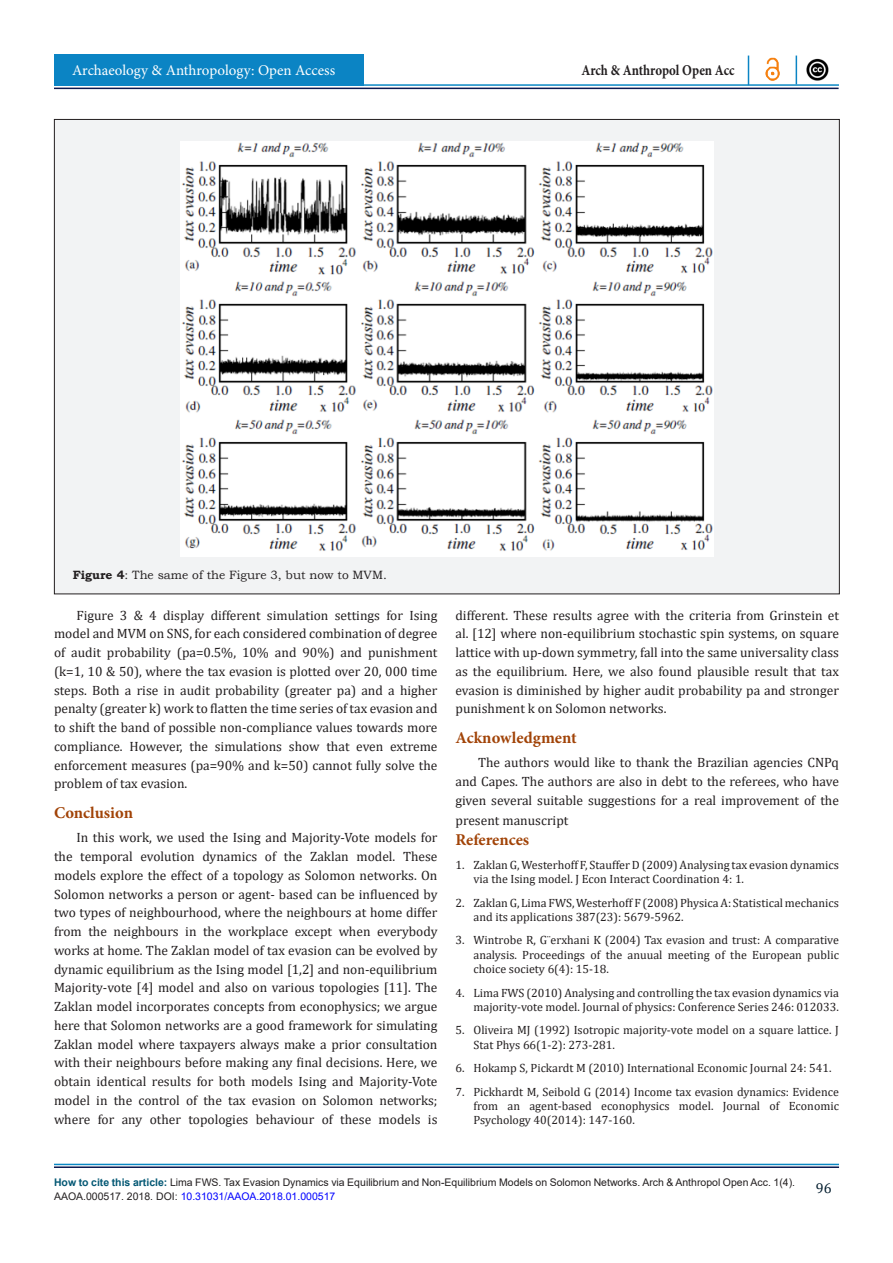
<style>
.page{position:relative;width:893px;height:1263px;background:#fff}
.page>*{position:absolute;margin:0;border:0;box-sizing:border-box;transform-origin:0 0}
.t1{font:700 16.5px "Minion Pro";color:#a14307}
.t2{font:15px "Minion Pro";color:#fff}
.t3{font:700 15px "Minion Pro";letter-spacing:-.005em;color:#231f20;scale:.86 1}
.t4{font:14.25px "Cambria";color:#021c2d}
.t5{font:13.5px/18.8px "Cambria";color:#231f20;text-align:justify}
.t6{font:12px/14.4px "Cambria";color:#231f20}
.t7{font:12px "Bookman Old Style";color:#231f20}
.t8{font:10.5px/13.5px "Arial";color:#231f20}
.s1{font-weight:700}
.s2{font-weight:700;color:#045874}
.s3{color:#00f}
</style>
<div class="page">
<hr style="left:54px;top:1164px;width:785px;height:1px;background:#0b88c4">
<hr style="left:54px;top:1166px;width:785px;height:2px;background:#0b184f">
<hr style="left:54px;top:88px;width:785px;height:1px;background:#0b184f">
<hr style="left:206px;top:84px;width:633px;height:2px;background:#0b88c4">
<div style="left:54px;top:54px;width:310px;height:32px;background:#0b84c4"></div>
<svg style="left:748px;top:56px;width:1px;height:28px"></svg>
<svg style="left:796px;top:56px;width:1px;height:28px"></svg>
<img style="left:765px;top:58px;width:15px;height:23px">
<img style="left:806px;top:58px;width:22px;height:23px">
<div style="left:54px;top:119px;width:785px;height:475px;background:#f2f3f4"></div>
<img style="left:180px;top:142px;width:533px;height:415px">
<p class="t2" style="left:72px;top:60px;width:265px">Archaeology &amp; Anthropology: Open Access</p>
<p class="t3" style="left:581px;top:60px;width:179px">Arch &amp; Anthropol Open Acc</p>
<p class="t7" style="left:73px;top:567px;width:316px"><span class="s1">Figure 4</span>: The same of the Figure 3, but now to MVM.</p>
<p class="t5" style="left:54px;top:606px;width:385px;text-indent:22px">Figure 3 &amp; 4 display different simulation settings for Ising model and MVM on SNS, for each considered combination of degree of audit probability (pa=0.5%, 10% and 90%) and punishment (k=1, 10 &amp; 50), where the tax evasion is plotted over 20, 000 time steps. Both a rise in audit probability (greater pa) and a higher penalty (greater k) work to flatten the time series of tax evasion and to shift the band of possible non-compliance values towards more compliance. However, the simulations show that even extreme enforcement measures (pa=90% and k=50) cannot fully solve the problem of tax evasion.</p>
<p class="t1" style="left:54px;top:801px;width:81px">Conclusion</p>
<p class="t5" style="left:54px;top:828px;width:385px;text-indent:22px">In this work, we used the Ising and Majority-Vote models for the temporal evolution dynamics of the Zaklan model. These models explore the effect of a topology as Solomon networks. On Solomon networks a person or agent- based can be influenced by two types of neighbourhood, where the neighbours at home differ from the neighbours in the workplace except when everybody works at home. The Zaklan model of tax evasion can be evolved by dynamic equilibrium as the Ising model [1,2] and non-equilibrium Majority-vote [4] model and also on various topologies [11]. The Zaklan model incorporates concepts from econophysics; we argue here that Solomon networks are a good framework for simulating Zaklan model where taxpayers always make a prior consultation with their neighbours before making any final decisions. Here, we obtain identical results for both models Ising and Majority-Vote model in the control of the tax evasion on Solomon networks; where for any other topologies behaviour of these models is</p>
<p class="t5" style="left:455px;top:606px;width:385px">different. These results agree with the criteria from Grinstein et al. [12] where non-equilibrium stochastic spin systems, on square lattice with up-down symmetry, fall into the same universality class as the equilibrium. Here, we also found plausible result that tax evasion is diminished by higher audit probability pa and stronger punishment k on Solomon networks.</p>
<p class="t1" style="left:455px;top:726px;width:123px">Acknowledgment</p>
<p class="t5" style="left:455px;top:753px;width:385px;text-indent:22px">The authors would like to thank the Brazilian agencies CNPq and Capes. The authors are also in debt to the referees, who have given several suitable suggestions for a real improvement of the</p>
<p class="t5" style="left:455px;top:811px;width:114px">present manuscript</p>
<p class="t1" style="left:455px;top:828px;width:75px">References</p>
<p class="t6" style="left:473px;top:857px;width:367px;text-indent:-18px">1. Zaklan G, Westerhoff F, Stauffer D (2009) Analysing tax evasion dynamics via the Ising model. J Econ Interact Coordination 4: 1.</p>
<p class="t6" style="left:473px;top:895px;width:367px;text-indent:-18px">2. Zaklan G, Lima FWS, Westerhoff F (2008) Physica A: Statistical mechanics and its applications 387(23): 5679-5962.</p>
<p class="t6" style="left:473px;top:933px;width:367px;text-align:justify;text-indent:-18px">3. Wintrobe R, G¨erxhani K (2004) Tax evasion and trust: A comparative analysis. Proceedings of the anuual meeting of the European public choice society 6(4): 15-18.</p>
<p class="t6" style="left:455px;top:985px;width:385px;text-align:right">4. Lima FWS (2010) Analysing and controlling the tax evasion dynamics via majority-vote model. Journal of physics: Conference Series 246: 012033.</p>
<p class="t6" style="left:473px;top:1023px;width:367px;text-indent:-18px">5. Oliveira MJ (1992) Isotropic majority-vote model on a square lattice. J<br>Stat Phys 66(1-2): 273-281.</p>
<p class="t6" style="left:455px;top:1061px;width:378px">6. Hokamp S, Pickardt M (2010) International Economic Journal 24: 541.</p>
<p class="t6" style="left:473px;top:1084px;width:367px;text-align:justify;text-indent:-18px">7. Pickhardt M, Seibold G (2014) Income tax evasion dynamics: Evidence from an agent-based econophysics model. Journal of Economic Psychology 40(2014): 147-160.</p>
<p class="t8" style="left:54px;top:1176px;width:743px"><span class="s2">How to cite this article:</span> Lima FWS. Tax Evasion Dynamics via Equilibrium and Non-Equilibrium Models on Solomon Networks. Arch &amp; Anthropol Open Acc. 1(4).<br>AAOA.000517. 2018. DOI: <span class="s3">10.31031/AAOA.2018.01.000517</span></p>
<p class="t4" style="left:816px;top:1180px;width:17px">96</p>
</div>
